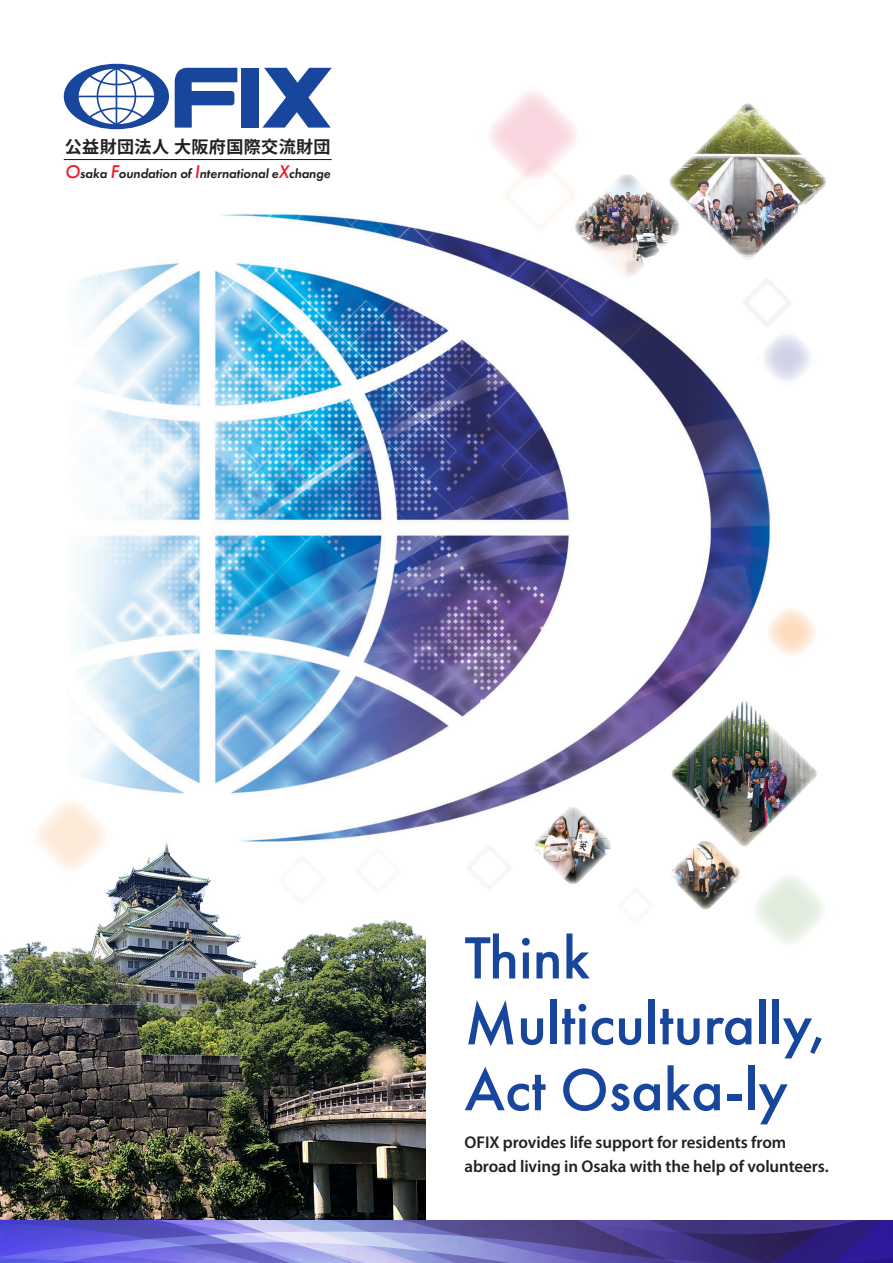
<style>
.page{position:relative;width:893px;height:1263px;background:#fff}
.page>*{position:absolute;margin:0;border:0;box-sizing:border-box;transform-origin:0 0}
.小見出し_16Q{font:500 61.65px "Futura PT";color:#18469d}
.本文_13Q{font:600 16.95px/23.4px "Myriad Pro";letter-spacing:-.005em;color:#231f20}
.小見出し_16Q-2{font:700 16.95px "Ryo Gothic Plus N";letter-spacing:.025em;color:#231f20}
.小見出し_16Q-3{font:italic 600 13.35px "Futura PT";letter-spacing:-.005em;color:#231f20}
.s1{font-weight:500;font-size:19.2px;color:#ee1d23}
</style>
<div class="page">
<img style="left:63px;top:63px;width:708px;height:1157px">
<img style="left:0;top:797px;width:425px;height:423px">
<svg style="left:0;top:1220px;width:893px;height:43px"></svg>
<img style="left:530px;top:804px;width:85px;height:84px">
<img style="left:569px;top:169px;width:116px;height:115px">
<img style="left:666px;top:100px;width:161px;height:163px">
<img style="left:668px;top:698px;width:149px;height:151px">
<img style="left:667px;top:836px;width:77px;height:77px">
<svg style="left:64px;top:64px;width:105px;height:65px"></svg>
<svg style="left:175px;top:68px;width:62px;height:60px"></svg>
<div style="left:242px;top:68px;width:17px;height:60px;background:#18469d"></div>
<svg style="left:262px;top:68px;width:70px;height:60px"></svg>
<svg style="left:26px;top:791px;width:90px;height:91px"></svg>
<svg style="left:744px;top:865px;width:80px;height:90px"></svg>
<img style="left:357px;top:1036px;width:61px;height:60px">
<svg style="left:758px;top:600px;width:58px;height:66px"></svg>
<svg style="left:478px;top:82px;width:109px;height:157px"></svg>
<svg style="left:738px;top:274px;width:72px;height:118px"></svg>
<svg style="left:272px;top:851px;width:59px;height:58px"></svg>
<svg style="left:612px;top:883px;width:46px;height:46px"></svg>
<svg style="left:350px;top:844px;width:55px;height:55px"></svg>
<svg style="left:461px;top:841px;width:55px;height:55px"></svg>
<div style="left:62px;top:157px;width:271px;height:5px;background:#fff"></div>
<hr style="left:64px;top:159px;width:268px;height:1px;background:#231f20">
<p class="小見出し_16Q-2" style="left:65px;top:136px;width:267px">公益財団法人大阪府国際交流財団</p>
<p class="小見出し_16Q-3" style="left:65px;top:165px;width:267px"><span class="s1">O</span>saka <span class="s1">F</span>oundation of <span class="s1">I</span>nternational e<span class="s1">X</span>change</p>
<p class="小見出し_16Q" style="left:464px;top:921px;width:127px">Think</p>
<p class="小見出し_16Q" style="left:464px;top:987px;width:362px">Multiculturally,</p>
<p class="小見出し_16Q" style="left:464px;top:1052px;width:325px">Act Osaka-ly</p>
<p class="本文_13Q" style="left:464px;top:1130px;width:366px">OFIX provides life support for residents from abroad living in Osaka with the help of volunteers.</p>
</div>
